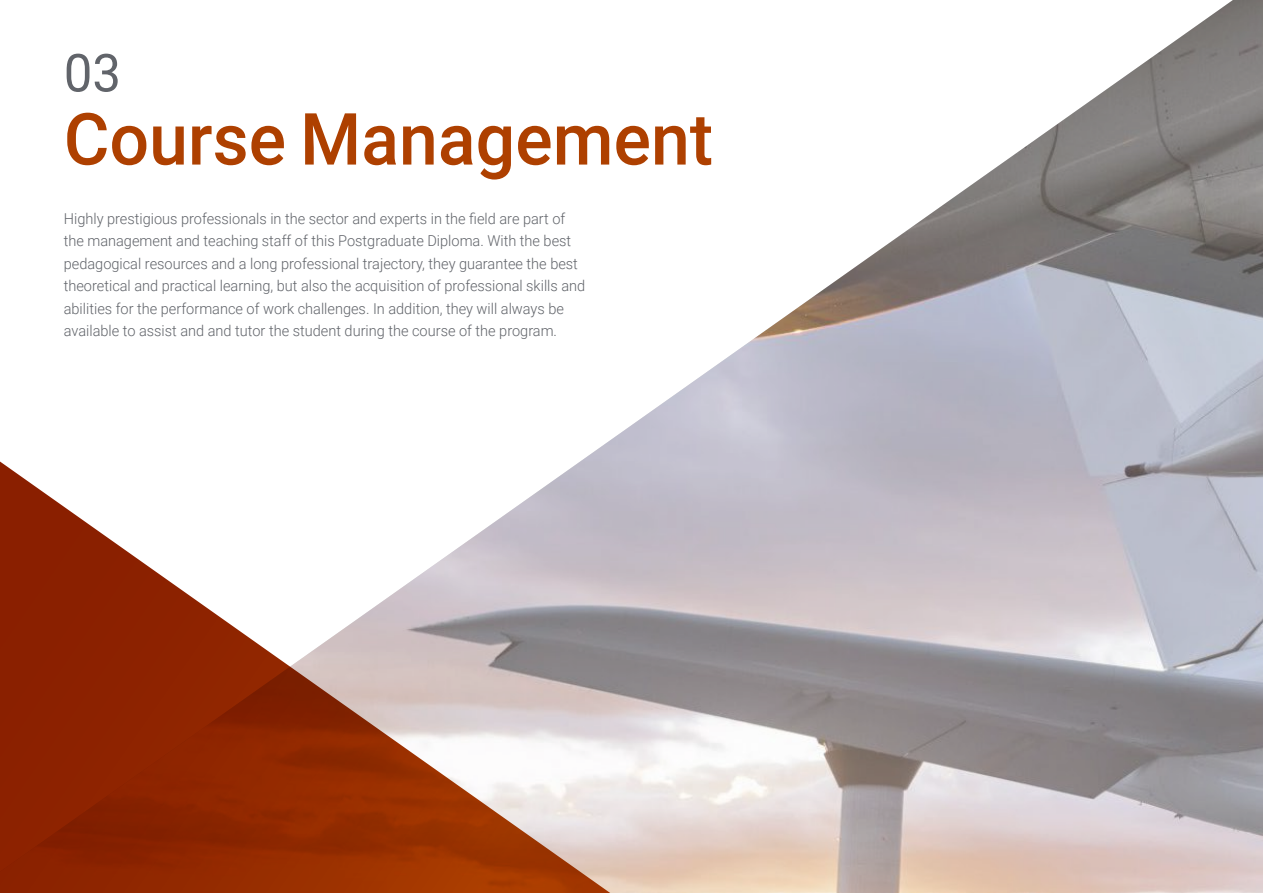
<style>
.page{position:relative;width:1263px;height:893px;background:#fff}
.page>*{position:absolute;margin:0;border:0;box-sizing:border-box;transform-origin:0 0}
.t1{font:500 72px "Roboto";color:#ae4000}
.t2{font:52.5px "Roboto";color:#61646a}
.t3{font:300 15px/22.5px "Roboto";color:#61646a}
</style>
<div class="page">
<img style="left:602px;top:0;width:661px;height:893px">
<svg style="left:0;top:446px;width:640px;height:447px"></svg>
<h2 class="t2" style="left:64px;top:36px;width:59px">03</h2>
<h1 class="t1" style="left:64px;top:89px;width:651px">Course Management</h1>
<p class="t3" style="left:64px;top:207px;width:523px">Highly prestigious professionals in the sector and experts in the field are part of the management and teaching staff of this Postgraduate Diploma. With the best pedagogical resources and a long professional trajectory, they guarantee the best theoretical and practical learning, but also the acquisition of professional skills and abilities for the performance of work challenges. In addition, they will always be available to assist and and tutor the student during the course of the program.</p>
</div>
